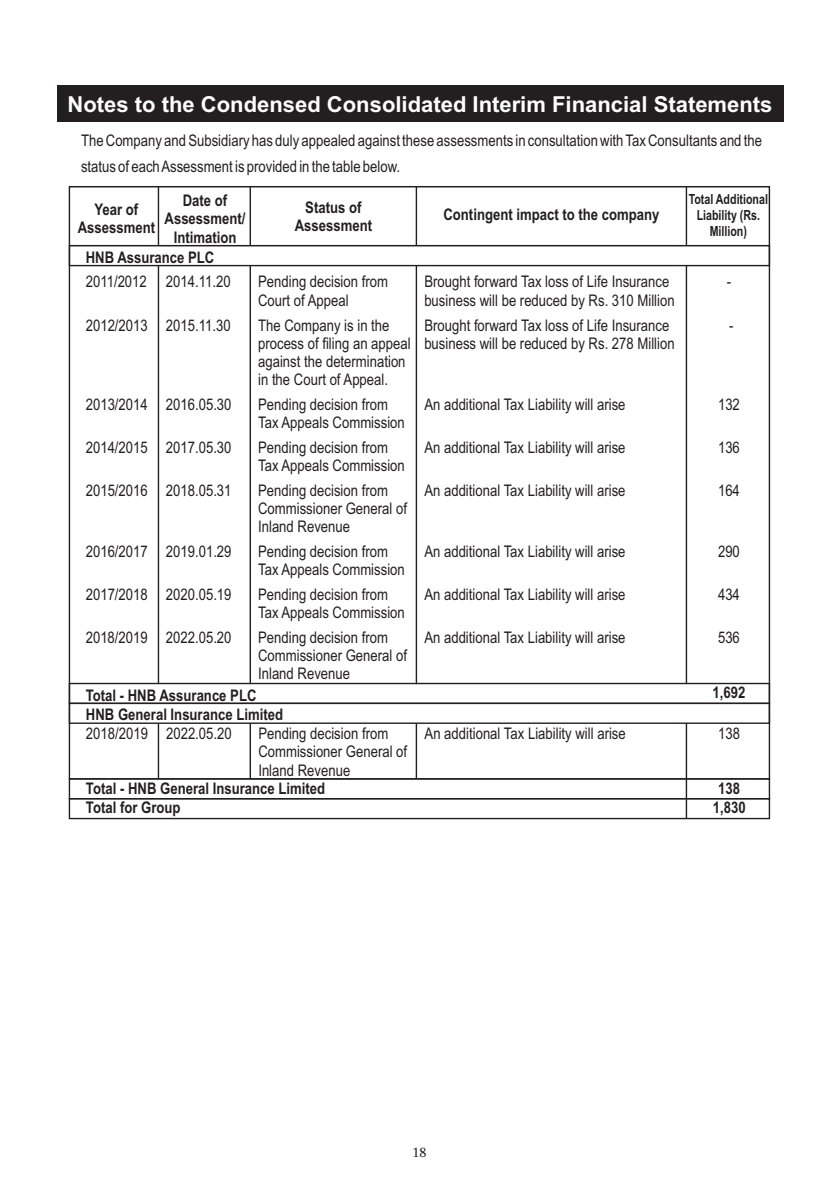
<style>
.page{position:relative;width:840px;height:1191px;background:#fff}
.page>*{position:absolute;margin:0;border:0;box-sizing:border-box;transform-origin:0 0}
.t1{font:700 22px "Arial";color:#fff}
.t2{font:16px/18.2px "Arial Narrow";color:#231f20}
.t3{font:700 16px/18.2px "Arial Narrow";color:#231f20;text-align:center}
.t4{font:700 14px/16px "Arial Narrow";color:#231f20;text-align:center;scale:.93 1}
.t5{font:14px "Scala LF Caps";color:#231f20}
</style>
<div class="page">
<div style="left:57px;top:85px;width:725px;height:37px;background:#231f20"></div>
<div style="left:69px;top:186px;width:700px;height:60px;border:1px solid #231f20"></div>
<hr style="left:685px;top:187px;width:1px;height:58px;background:#231f20">
<hr style="left:415px;top:187px;width:2px;height:59px;background:#231f20">
<hr style="left:158px;top:187px;width:1px;height:59px;background:#231f20">
<hr style="left:249px;top:187px;width:2px;height:59px;background:#231f20">
<hr style="left:685px;top:265px;width:1px;height:419px;background:#231f20">
<hr style="left:415px;top:265px;width:2px;height:419px;background:#231f20">
<hr style="left:158px;top:265px;width:1px;height:419px;background:#231f20">
<hr style="left:249px;top:265px;width:2px;height:419px;background:#231f20">
<div style="left:69px;top:245px;width:700px;height:21px;border:1px solid #231f20"></div>
<div style="left:69px;top:683px;width:700px;height:21px;border:1px solid #231f20"></div>
<hr style="left:685px;top:723px;width:1px;height:95px;background:#231f20">
<hr style="left:415px;top:723px;width:2px;height:55px;background:#231f20">
<hr style="left:158px;top:723px;width:1px;height:55px;background:#231f20">
<hr style="left:249px;top:723px;width:2px;height:55px;background:#231f20">
<div style="left:69px;top:702px;width:700px;height:22px;border:1px solid #231f20"></div>
<div style="left:69px;top:798px;width:700px;height:21px;border:1px solid #231f20"></div>
<div style="left:69px;top:778px;width:700px;height:21px;border:1px solid #231f20"></div>
<h1 class="t1" style="left:67px;top:96px;width:706px">Notes to the Condensed Consolidated Interim Financial Statements</h1>
<p class="t2" style="left:81px;top:129px;width:682px;line-height:25.6px">The Company and Subsidiary has duly appealed against these assessments in consultation with Tax Consultants and the status of each Assessment is provided in the table below.</p>
<p class="t3" style="left:164px;top:193px;width:82px">Date of<br>Assessment/<br>Intimation</p>
<p class="t4" style="left:688px;top:192px;width:87px">Total Additional<br>Liability (Rs.<br>Million)</p>
<p class="t3" style="left:78px;top:202px;width:79px">Year of<br>Assessment</p>
<p class="t3" style="left:294px;top:199px;width:79px">Status of<br>Assessment</p>
<p class="t3" style="left:443px;top:207px;width:217px">Contingent impact to the company</p>
<p class="t3" style="left:86px;top:249px;width:130px">HNB Assurance PLC</p>
<p class="t2" style="left:86px;top:274px;width:146px">2011/2012 2014.11.20</p>
<p class="t2" style="left:258px;top:274px;width:131px">Pending decision from</p>
<p class="t2" style="left:424px;top:274px;width:246px">Brought forward Tax loss of Life Insurance</p>
<p class="t2" style="left:726px;top:274px;width:6px">-</p>
<p class="t2" style="left:258px;top:292px;width:92px">Court of Appeal</p>
<p class="t2" style="left:424px;top:292px;width:252px">business will be reduced by Rs. 310 Million</p>
<p class="t2" style="left:86px;top:317px;width:146px">2012/2013 2015.11.30</p>
<p class="t2" style="left:258px;top:317px;width:133px">The Company is in the</p>
<p class="t2" style="left:424px;top:317px;width:246px">Brought forward Tax loss of Life Insurance</p>
<p class="t2" style="left:728px;top:317px;width:6px">-</p>
<p class="t2" style="left:258px;top:335px;width:418px">process of filing an appeal business will be reduced by Rs. 278 Million against the determination<br>in the Court of Appeal.</p>
<p class="t2" style="left:86px;top:396px;width:147px">2013/2014 2016.05.30</p>
<p class="t2" style="left:258px;top:396px;width:131px">Pending decision from</p>
<p class="t2" style="left:424px;top:396px;width:203px">An additional Tax Liability will arise</p>
<p class="t2" style="left:717px;top:396px;width:23px">132</p>
<p class="t2" style="left:258px;top:415px;width:148px">Tax Appeals Commission</p>
<p class="t2" style="left:86px;top:439px;width:147px">2014/2015 2017.05.30</p>
<p class="t2" style="left:258px;top:439px;width:131px">Pending decision from</p>
<p class="t2" style="left:424px;top:439px;width:203px">An additional Tax Liability will arise</p>
<p class="t2" style="left:717px;top:439px;width:23px">136</p>
<p class="t2" style="left:258px;top:458px;width:148px">Tax Appeals Commission</p>
<p class="t2" style="left:86px;top:482px;width:147px">2015/2016 2018.05.31</p>
<p class="t2" style="left:258px;top:482px;width:131px">Pending decision from</p>
<p class="t2" style="left:424px;top:482px;width:203px">An additional Tax Liability will arise</p>
<p class="t2" style="left:717px;top:482px;width:23px">164</p>
<p class="t2" style="left:258px;top:501px;width:150px">Commissioner General of<br>Inland Revenue</p>
<p class="t2" style="left:86px;top:544px;width:147px">2016/2017 2019.01.29</p>
<p class="t2" style="left:258px;top:544px;width:131px">Pending decision from</p>
<p class="t2" style="left:424px;top:544px;width:203px">An additional Tax Liability will arise</p>
<p class="t2" style="left:717px;top:544px;width:23px">290</p>
<p class="t2" style="left:258px;top:562px;width:148px">Tax Appeals Commission</p>
<p class="t2" style="left:86px;top:587px;width:147px">2017/2018 2020.05.19</p>
<p class="t2" style="left:258px;top:587px;width:131px">Pending decision from</p>
<p class="t2" style="left:424px;top:587px;width:203px">An additional Tax Liability will arise</p>
<p class="t2" style="left:717px;top:587px;width:23px">434</p>
<p class="t2" style="left:258px;top:605px;width:148px">Tax Appeals Commission</p>
<p class="t2" style="left:86px;top:630px;width:147px">2018/2019 2022.05.20</p>
<p class="t2" style="left:258px;top:630px;width:131px">Pending decision from</p>
<p class="t2" style="left:424px;top:630px;width:203px">An additional Tax Liability will arise</p>
<p class="t2" style="left:717px;top:630px;width:23px">536</p>
<p class="t2" style="left:258px;top:648px;width:150px">Commissioner General of<br>Inland Revenue</p>
<p class="t3" style="left:86px;top:687px;width:172px">Total - HNB Assurance PLC</p>
<p class="t3" style="left:712px;top:684px;width:34px">1,692</p>
<p class="t3" style="left:86px;top:707px;width:198px">HNB General Insurance Limited</p>
<p class="t2" style="left:86px;top:725px;width:147px">2018/2019 2022.05.20</p>
<p class="t2" style="left:258px;top:725px;width:131px">Pending decision from</p>
<p class="t2" style="left:424px;top:725px;width:203px">An additional Tax Liability will arise</p>
<p class="t2" style="left:717px;top:725px;width:23px">138</p>
<p class="t2" style="left:258px;top:744px;width:150px">Commissioner General of<br>Inland Revenue</p>
<p class="t3" style="left:86px;top:781px;width:240px">Total - HNB General Insurance Limited</p>
<p class="t3" style="left:717px;top:781px;width:23px">138</p>
<p class="t3" style="left:86px;top:799px;width:96px">Total for Group</p>
<p class="t3" style="left:712px;top:799px;width:34px">1,830</p>
<p class="t5" style="left:412px;top:1144px;width:15px">18</p>
</div>
